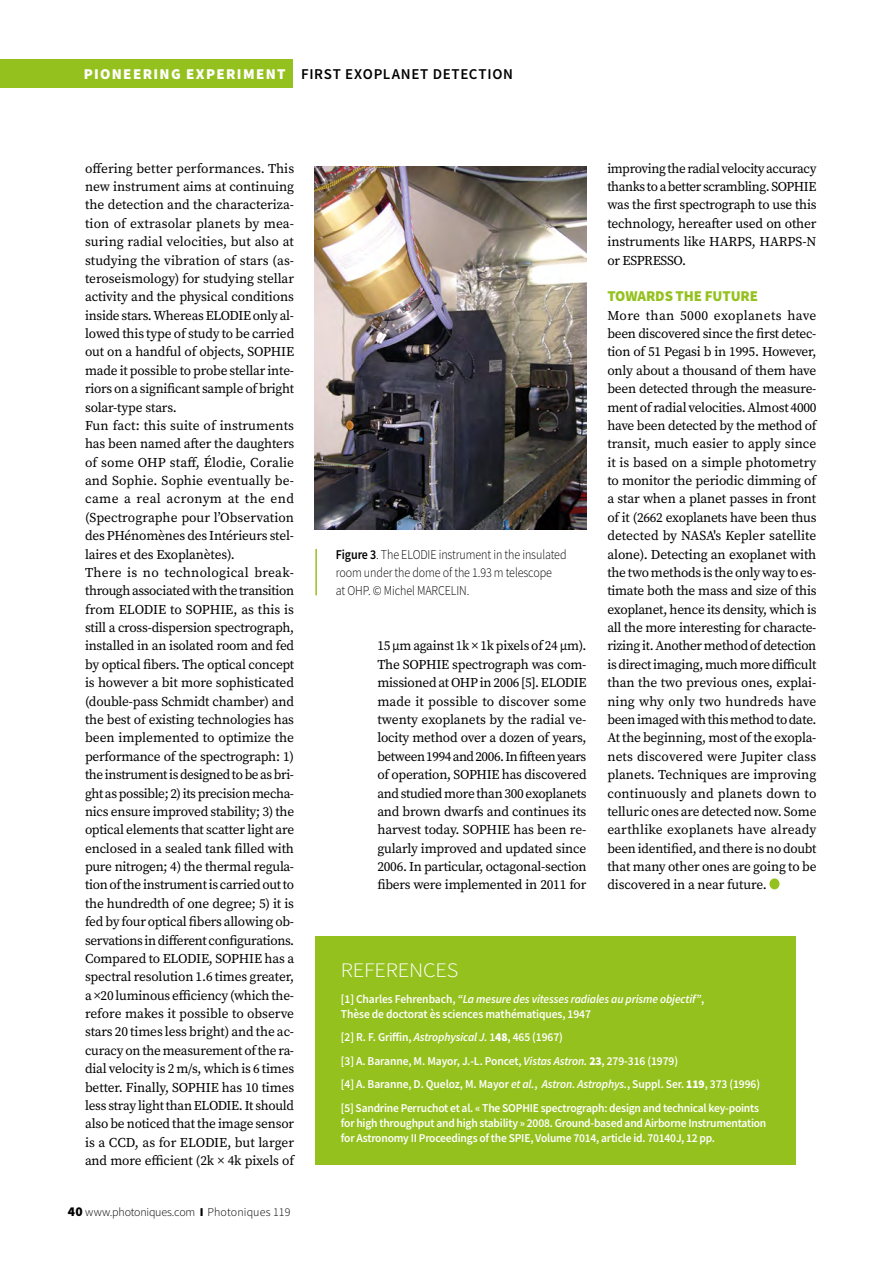
<style>
.page{position:relative;width:893px;height:1263px;background:#fff}
.page>*{position:absolute;margin:0;border:0;box-sizing:border-box;transform-origin:0 0}
.t1{font:300 20.55px "Source Sans Pro";letter-spacing:-.01em;color:#fff;scale:1.08 1}
.t2{font:900 15px "Source Sans Pro";letter-spacing:.09em;color:#fff}
.t3{font:600 15px "Source Sans Pro";color:#000}
.t4{font:900 15px "Source Sans Pro";letter-spacing:-.01em;color:#95c11f}
.t5{font:13.5px/18.3px "Source Serif Pro";letter-spacing:-.015em;color:#000;text-align:justify}
.t6{font:300 13.5px/18.3px "Source Sans Pro";letter-spacing:-.01em;color:#000;scale:.89 1}
.t7{font:600 12px/23.5px "Source Sans Pro";letter-spacing:-.02em;color:#fff;scale:.96 1}
.t8{font:300 12px "Source Sans Pro";color:#000}
.s1{font-weight:600;color:#000}
.s2{font-weight:900;font-size:13.5px}
.s3{font-weight:900}
.s4{font-weight:600}
.s5{font-style:italic}
</style>
<div class="page">
<div style="left:0;top:60px;width:293px;height:28px;background:#95c11f"></div>
<div style="left:769px;top:878px;width:10px;height:11px;background:#95c11f;border-radius:50%"></div>
<div style="left:315px;top:937px;width:481px;height:228px;background:#95c11f"></div>
<img style="left:315px;top:166px;width:272px;height:364px">
<hr style="left:315px;top:549px;width:2px;height:46px;background:#95c11f">
<p class="t2" style="left:84px;top:64px;width:228px">PIONEERING EXPERIMENT <span class="s1">First</span></p>
<p class="t3" style="left:345px;top:64px;width:20px">exoplanet</p>
<p class="t3" style="left:433px;top:64px;width:10px">detection</p>
<p class="t5" style="left:85px;top:159px;width:211px;text-align:left">offering better performances. This new instrument aims at continuing the detection and the characteriza&shy;tion of extrasolar planets by mea&shy;suring radial velocities, but also at studying the vibration of stars (as&shy;teroseismology) for studying stellar activity and the physical conditions inside stars. Whereas ELODIE only al&shy;lowed this type of study to be carried out on a handful of objects, SOPHIE made it possible to probe stellar inte&shy;riors on a significant sample of bright solar-type stars.<br>Fun fact: this suite of instruments has been named after the daughters of some OHP staff, Élodie, Coralie and Sophie. Sophie eventually be&shy;came a real acronym at the end (Spectrographe pour l’Observation des PHénomènes des Intérieurs stel&shy;laires et des Exoplanètes).<br>There is no technological break&shy;through associated with the transition from ELODIE to SOPHIE, as this is still a cross-dispersion spectrograph, installed in an isolated room and fed by optical fibers. The optical concept is however a bit more sophisticated (double-pass Schmidt chamber) and the best of existing technologies has been implemented to optimize the performance of the spectrograph: 1) the instrument is designed to be as bri&shy;ght as possible; 2) its precision mecha&shy;nics ensure improved stability; 3) the optical elements that scatter light are enclosed in a sealed tank filled with pure nitrogen; 4) the thermal regula&shy;tion of the instrument is carried out to the hundredth of one degree; 5) it is fed by four optical fibers allowing ob&shy;servations in different configurations.<br>Compared to ELODIE, SOPHIE has a spectral resolution 1.6 times greater, a ×20 luminous efficiency (which the&shy;refore makes it possible to observe stars 20 times less bright) and the ac&shy;curacy on the measurement of the ra&shy;dial velocity is 2 m/s, which is 6 times better. Finally, SOPHIE has 10 times less stray light than ELODIE. It should also be noticed that the image sensor is a CCD, as for ELODIE, but larger and more efficient (2k × 4k pixels of</p>
<p class="t8" style="left:68px;top:1205px;width:224px"><span class="s2">40</span> www.photoniques.com <span class="s3">I</span> Photoniques 119</p>
<p class="t6" style="left:336px;top:545px;width:261px"><span class="s4">Figure 3</span>. The ELODIE instrument in the insulated room under the dome of the 1.93 m telescope<br>at OHP. © Michel MARCELIN.</p>
<p class="t5" style="left:377px;top:637px;width:211px">15 µm against 1k × 1k pixels of 24 µm).<br>The SOPHIE spectrograph was com&shy;missioned at OHP in 2006 [5]. ELODIE made it possible to discover some twenty exoplanets by the radial ve&shy;locity method over a dozen of years, between 1994 and 2006. In fifteen years of operation, SOPHIE has discovered and studied more than 300 exoplanets and brown dwarfs and continues its harvest today. SOPHIE has been re&shy;gularly improved and updated since 2006. In particular, octagonal-section fibers were implemented in 2011 for</p>
<p class="t5" style="left:607px;top:159px;width:211px">improving the radial velocity accuracy thanks to a better scrambling. SOPHIE was the first spectrograph to use this technology, hereafter used on other instruments like HARPS, HARPS-N or ESPRESSO.</p>
<p class="t4" style="left:607px;top:286px;width:152px">TOWARDS THE FUTURE</p>
<p class="t5" style="left:607px;top:306px;width:211px">More than 5000 exoplanets have been discovered since the first detec&shy;tion of 51 Pegasi b in 1995. However, only about a thousand of them have been detected through the measure&shy;ment of radial velocities. Almost 4000 have been detected by the method of transit, much easier to apply since it is based on a simple photometry to monitor the periodic dimming of a star when a planet passes in front of it (2662 exoplanets have been thus detected by NASA's Kepler satellite alone). Detecting an exoplanet with the two methods is the only way to es&shy;timate both the mass and size of this exoplanet, hence its density, which is all the more interesting for characte&shy;rizing it. Another method of detection is direct imaging, much more difficult than the two previous ones, explai&shy;ning why only two hundreds have been imaged with this method to date.<br>At the beginning, most of the exopla&shy;nets discovered were Jupiter class planets. Techniques are improving continuously and planets down to telluric ones are detected now. Some earthlike exoplanets have already been identified, and there is no doubt that many other ones are going to be discovered in a near future.</p>
<h1 class="t1" style="left:341px;top:958px;width:110px">REFERENCES</h1>
<p class="t7" style="left:341px;top:991px;width:380px;line-height:15px">[1] Charles Fehrenbach, <span class="s5">“La mesure des vitesses radiales au prisme objectif”</span>,<br>Thèse de doctorat ès sciences mathématiques, 1947</p>
<p class="t7" style="left:341px;top:1025px;width:438px">[2] R. F. Griffin, <span class="s5">Astrophysical J.</span> 1<span class="s3">48</span>, 465 (1967)<br>[3] A. Baranne, M. Mayor, J.-L. Poncet, <span class="s5">Vistas Astron.</span> <span class="s3">23</span>, 279-316 (1979)<br>[4] A. Baranne, D. Queloz, M. Mayor <span class="s5">et al.</span>, <span class="s5">Astron. Astrophys.</span>, Suppl. Ser. <span class="s3">119</span>, 373 (1996) [5] Sandrine Perruchot et al. « The SOPHIE spectrograph: design and technical key-points</p>
<p class="t7" style="left:341px;top:1115px;width:445px;line-height:15px">for high throughput and high stability » 2008. Ground-based and Airborne Instrumentation for Astronomy II Proceedings of the SPIE, Volume 7014, article id. 70140J, 12 pp.</p>
</div>
